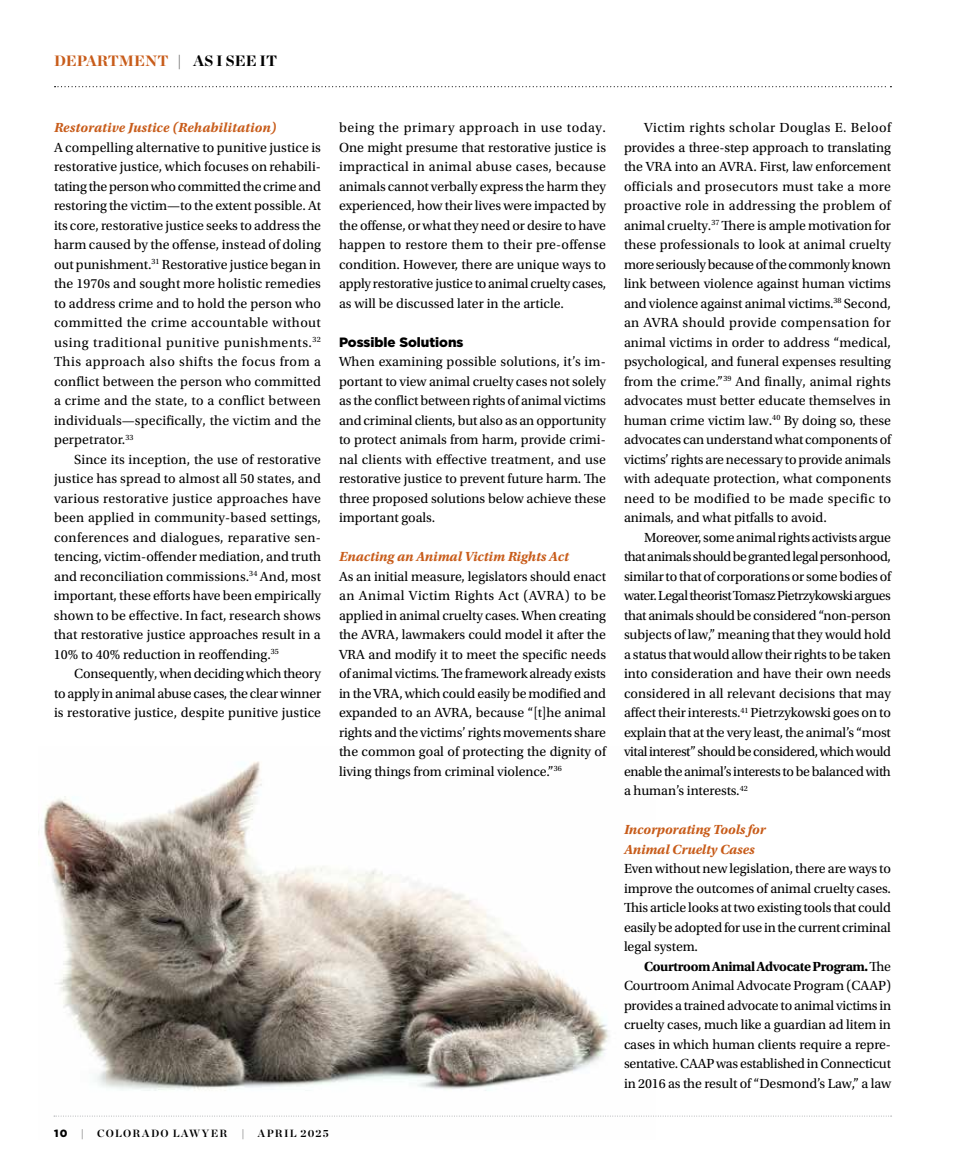
<style>
.page{position:relative;width:972px;height:1175px;background:#fff}
.page>*{position:absolute;margin:0;border:0;box-sizing:border-box;transform-origin:0 0}
.t1{font:900 15px "Chronicle Display";color:#c85c1a}
.t2{font:13.8px/19.5px "Utopia Std";letter-spacing:-.005em;color:#000;text-align:justify}
.t3{font:italic 700 13.8px/19.5px "Utopia Std";letter-spacing:-.005em;color:#c85c1a}
.t4{font:900 13.5px "Gotham";letter-spacing:-.005em;color:#000}
.t5{font:700 10.5px "Chronicle Display";letter-spacing:.12em;color:#000}
.t6{font:900 10.5px "Gotham";color:#000}
.s1{color:#000}
.s2{font-weight:700}
</style>
<div class="page">
<svg style="left:656px;top:1115px;width:236px;height:1px"></svg>
<svg style="left:55px;top:86px;width:836px;height:1px"></svg>
<img style="left:44px;top:761px;width:612px;height:356px">
<p class="t1" style="left:54px;top:48px;width:225px">DEPARTMENT <span class="s1">| AS I SEE IT</span></p>
<p class="t3" style="left:54px;top:118px;width:224px">Restorative Justice (Rehabilitation)</p>
<p class="t2" style="left:54px;top:138px;width:269px">A compelling alternative to punitive justice is restorative justice, which focuses on rehabili&shy;tating the person who committed the crime and restoring the victim—to the extent possible. At its core, restorative justice seeks to address the harm caused by the offense, instead of doling out punishment.<sup>31</sup> Restorative justice began in the 1970s and sought more holistic remedies to address crime and to hold the person who committed the crime accountable without using traditional punitive punishments.<sup>32<br></sup>This approach also shifts the focus from a conflict between the person who committed a crime and the state, to a conflict between individuals—specifically, the victim and the perpetrator.<sup>33</sup></p>
<p class="t2" style="left:54px;top:450px;width:269px;text-indent:20px">Since its inception, the use of restorative justice has spread to almost all 50 states, and various restorative justice approaches have been applied in community-based settings, conferences and dialogues, reparative sen&shy;tencing, victim-offender mediation, and truth and reconciliation commissions.<sup>34</sup> And, most important, these efforts have been empirically shown to be effective. In fact, research shows that restorative justice approaches result in a 10% to 40% reduction in reoffending.<sup>35</sup></p>
<p class="t2" style="left:54px;top:664px;width:269px;text-indent:20px">Consequently, when deciding which theory to apply in animal abuse cases, the clear winner is restorative justice, despite punitive justice</p>
<p class="t2" style="left:339px;top:118px;width:269px">being the primary approach in use today.<br>One might presume that restorative justice is impractical in animal abuse cases, because animals cannot verbally express the harm they experienced, how their lives were impacted by the offense, or what they need or desire to have happen to restore them to their pre-offense condition. However, there are unique ways to apply restorative justice to animal cruelty cases, as will be discussed later in the article.</p>
<p class="t4" style="left:339px;top:332px;width:126px">Possible Solutions</p>
<p class="t2" style="left:339px;top:352px;width:269px">When examining possible solutions, it’s im&shy;portant to view animal cruelty cases not solely as the conflict between rights of animal victims and criminal clients, but also as an opportunity to protect animals from harm, provide crimi&shy;nal clients with effective treatment, and use restorative justice to prevent future harm. The three proposed solutions below achieve these important goals.</p>
<p class="t3" style="left:339px;top:547px;width:231px">Enacting an Animal Victim Rights Act</p>
<p class="t2" style="left:339px;top:566px;width:269px">As an initial measure, legislators should enact an Animal Victim Rights Act (AVRA) to be applied in animal cruelty cases. When creating the AVRA, lawmakers could model it after the VRA and modify it to meet the specific needs of animal victims. The framework already exists in the VRA, which could easily be modified and expanded to an AVRA, because “[t]he animal rights and the victims’ rights movements share the common goal of protecting the dignity of living things from criminal violence.”<sup>36</sup></p>
<p class="t6" style="left:54px;top:1126px;width:15px">10</p>
<p class="t5" style="left:81px;top:1125px;width:5px">|</p>
<p class="t5" style="left:97px;top:1125px;width:132px">COLORADO LAWYER</p>
<p class="t5" style="left:241px;top:1125px;width:5px">|</p>
<p class="t5" style="left:258px;top:1125px;width:72px">APRIL 2025</p>
<p class="t2" style="left:624px;top:118px;width:269px;text-indent:20px">Victim rights scholar Douglas E. Beloof provides a three-step approach to translating the VRA into an AVRA. First, law enforcement officials and prosecutors must take a more proactive role in addressing the problem of animal cruelty.<sup>37</sup> There is ample motivation for these professionals to look at animal cruelty more seriously because of the commonly known link between violence against human victims and violence against animal victims.<sup>38</sup> Second, an AVRA should provide compensation for animal victims in order to address “medical, psychological, and funeral expenses resulting from the crime.”<sup>39</sup> And finally, animal rights advocates must better educate themselves in human crime victim law.<sup>40</sup> By doing so, these advocates can understand what components of victims’ rights are necessary to provide animals with adequate protection, what components need to be modified to be made specific to animals, and what pitfalls to avoid.</p>
<p class="t2" style="left:624px;top:527px;width:269px;text-indent:20px">Moreover, some animal rights activists argue that animals should be granted legal personhood, similar to that of corporations or some bodies of water. Legal theorist Tomasz Pietrzykowski argues that animals should be considered “non-person subjects of law,” meaning that they would hold a status that would allow their rights to be taken into consideration and have their own needs considered in all relevant decisions that may affect their interests.<sup>41</sup> Pietrzykowski goes on to explain that at the very least, the animal’s “most vital interest” should be considered, which would enable the animal’s interests to be balanced with a human’s interests.<sup>42</sup></p>
<p class="t3" style="left:624px;top:820px;width:143px">Incorporating Tools for<br>Animal Cruelty Cases</p>
<p class="t2" style="left:624px;top:859px;width:269px">Even without new legislation, there are ways to improve the outcomes of animal cruelty cases.<br>This article looks at two existing tools that could easily be adopted for use in the current criminal legal system.</p>
<p class="t2" style="left:624px;top:956px;width:269px;text-indent:20px"><span class="s2">Courtroom Animal Advocate Program.</span> The Courtroom Animal Advocate Program (CAAP) provides a trained advocate to animal victims in cruelty cases, much like a guardian ad litem in cases in which human clients require a repre&shy;sentative. CAAP was established in Connecticut in 2016 as the result of “Desmond’s Law,” a law</p>
</div>
